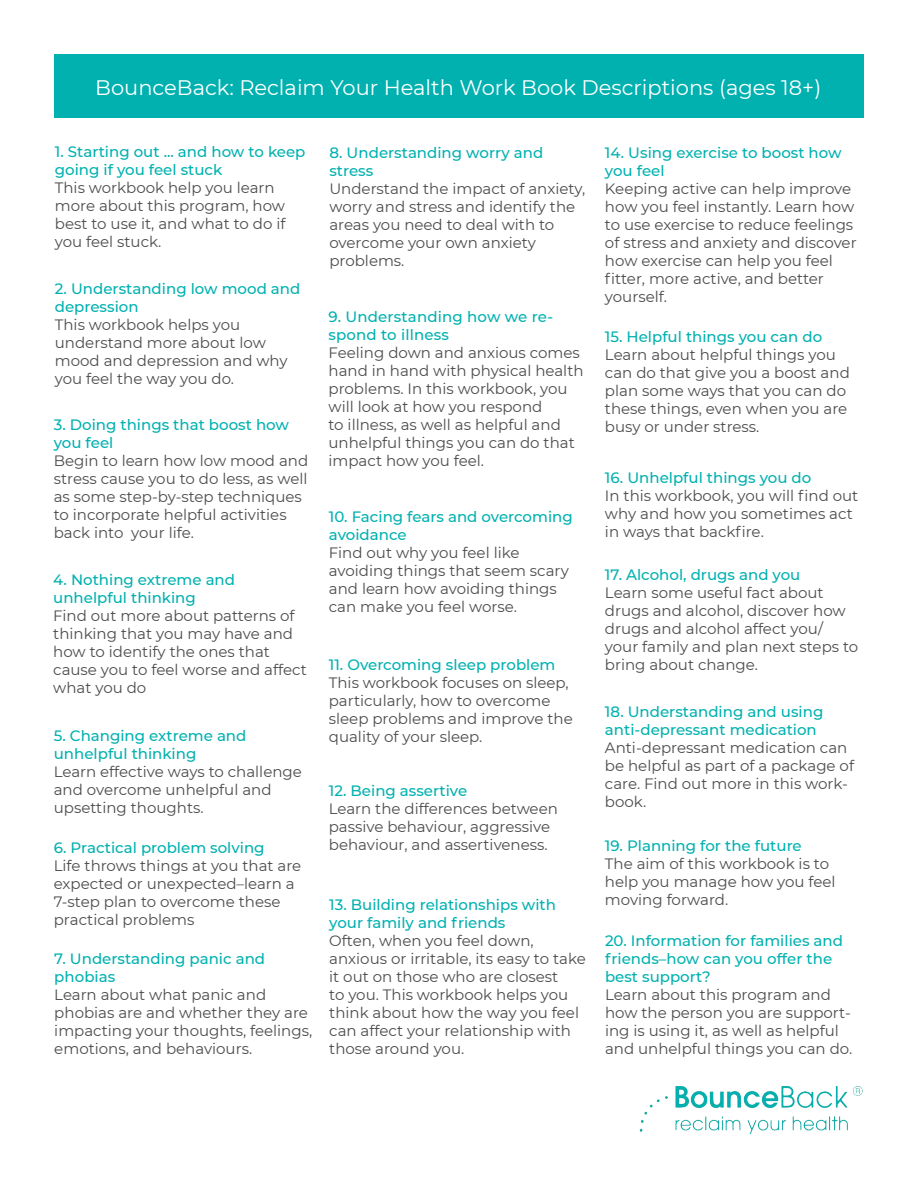
<style>
.page{position:relative;width:918px;height:1188px;background:#fff}
.page>*{position:absolute;margin:0;border:0;box-sizing:border-box;transform-origin:0 0}
.t1{font:21px "Montserrat";color:#fff}
.t2{font:15px/18px "Montserrat";color:#4c4c4c}
.t3{font:500 15px/18px "Montserrat";color:#00b1b0}
</style>
<div class="page">
<div style="left:54px;top:54px;width:810px;height:64px;background:#00b1b0"></div>
<img style="left:639px;top:1087px;width:224px;height:46px">
<p class="t1" style="left:95px;top:73px;width:728px">BounceBack: Reclaim Your Health Work Book Descriptions (ages 18+)</p>
<p class="t3" style="left:55px;top:142px;width:252px">1. Starting out ... and how to keep</p>
<p class="t3" style="left:55px;top:160px;width:169px">going if you feel stuck</p>
<p class="t2" style="left:55px;top:178px;width:232px">This workbook help you learn more about this program, how best to use it, and what to do if you feel stuck.</p>
<p class="t3" style="left:55px;top:279px;width:247px">2. Understanding low mood and</p>
<p class="t3" style="left:55px;top:297px;width:85px">depression</p>
<p class="t2" style="left:55px;top:315px;width:187px">This workbook helps you</p>
<p class="t2" style="left:55px;top:333px;width:234px">understand more about low mood and depression and why you feel the way you do.</p>
<p class="t3" style="left:54px;top:415px;width:237px">3. Doing things that boost how</p>
<p class="t3" style="left:54px;top:433px;width:61px">you feel</p>
<p class="t2" style="left:54px;top:451px;width:256px">Begin to learn how low mood and stress cause you to do less, as well as some step-by-step techniques to incorporate helpful activities back into your life.</p>
<p class="t3" style="left:53px;top:570px;width:183px">4. Nothing extreme and</p>
<p class="t3" style="left:53px;top:588px;width:144px">unhelpful thinking</p>
<p class="t2" style="left:53px;top:607px;width:243px">Find out more about patterns of</p>
<p class="t2" style="left:53px;top:625px;width:255px">thinking that you may have and how to identify the ones that cause you to feel worse and affect what you do</p>
<p class="t3" style="left:54px;top:726px;width:194px">5. Changing extreme and</p>
<p class="t3" style="left:54px;top:744px;width:144px">unhelpful thinking</p>
<p class="t2" style="left:54px;top:762px;width:250px">Learn effective ways to challenge and overcome unhelpful and</p>
<p class="t2" style="left:54px;top:798px;width:151px">upsetting thoughts.</p>
<p class="t3" style="left:54px;top:838px;width:212px">6. Practical problem solving</p>
<p class="t2" style="left:54px;top:856px;width:249px">Life throws things at you that are</p>
<p class="t2" style="left:54px;top:874px;width:242px">expected or unexpected–learn a<br>7-step plan to overcome these</p>
<p class="t2" style="left:54px;top:910px;width:142px">practical problems</p>
<p class="t3" style="left:54px;top:950px;width:212px">7. Understanding panic and</p>
<p class="t3" style="left:54px;top:968px;width:62px">phobias</p>
<p class="t2" style="left:54px;top:986px;width:259px">Learn about what panic and phobias are and whether they are impacting your thoughts, feelings, emotions, and behaviours.</p>
<p class="t3" style="left:329px;top:143px;width:215px">8. Understanding worry and stress</p>
<p class="t2" style="left:329px;top:179px;width:257px">Understand the impact of anxiety,</p>
<p class="t2" style="left:329px;top:197px;width:247px">worry and stress and identify the areas you need to deal with to overcome your own anxiety</p>
<p class="t2" style="left:329px;top:251px;width:77px">problems.</p>
<p class="t3" style="left:329px;top:307px;width:226px">9. Understanding how we re&shy;spond to illness</p>
<p class="t2" style="left:329px;top:343px;width:257px">Feeling down and anxious comes hand in hand with physical health problems. In this workbook, you will look at how you respond<br>to illness, as well as helpful and unhelpful things you can do that impact how you feel.</p>
<p class="t3" style="left:329px;top:507px;width:245px">10. Facing fears and overcoming</p>
<p class="t3" style="left:329px;top:525px;width:79px">avoidance</p>
<p class="t2" style="left:329px;top:543px;width:192px">Find out why you feel like</p>
<p class="t2" style="left:329px;top:561px;width:242px">avoiding things that seem scary and learn how avoiding things can make you feel worse.</p>
<p class="t3" style="left:329px;top:655px;width:228px">11. Overcoming sleep problem</p>
<p class="t2" style="left:329px;top:673px;width:241px">This workbook focuses on sleep,</p>
<p class="t2" style="left:329px;top:691px;width:245px">particularly, how to overcome sleep problems and improve the quality of your sleep.</p>
<p class="t3" style="left:329px;top:781px;width:140px">12. Being assertive</p>
<p class="t2" style="left:329px;top:799px;width:231px">Learn the differences between</p>
<p class="t2" style="left:329px;top:817px;width:223px">passive behaviour, aggressive</p>
<p class="t2" style="left:329px;top:835px;width:220px">behaviour, and assertiveness.</p>
<p class="t3" style="left:329px;top:895px;width:228px">13. Building relationships with your family and friends</p>
<p class="t2" style="left:329px;top:931px;width:206px">Often, when you feel down,</p>
<p class="t2" style="left:329px;top:949px;width:258px">anxious or irritable, its easy to take it out on those who are closest<br>to you. This workbook helps you think about how the way you feel can affect your relationship with those around you.</p>
<p class="t3" style="left:605px;top:143px;width:238px">14. Using exercise to boost how</p>
<p class="t3" style="left:605px;top:161px;width:61px">you feel</p>
<p class="t2" style="left:605px;top:179px;width:253px">Keeping active can help improve how you feel instantly. Learn how to use exercise to reduce feelings of stress and anxiety and discover how exercise can help you feel fitter, more active, and better yourself.</p>
<p class="t3" style="left:605px;top:327px;width:219px">15. Helpful things you can do</p>
<p class="t2" style="left:605px;top:345px;width:246px">Learn about helpful things you can do that give you a boost and plan some ways that you can do these things, even when you are busy or under stress.</p>
<p class="t3" style="left:605px;top:468px;width:208px">16. Unhelpful things you do</p>
<p class="t2" style="left:605px;top:486px;width:255px">In this workbook, you will find out why and how you sometimes act in ways that backfire.</p>
<p class="t3" style="left:605px;top:565px;width:197px">17. Alcohol, drugs and you</p>
<p class="t2" style="left:605px;top:584px;width:255px">Learn some useful fact about drugs and alcohol, discover how drugs and alcohol affect you/ your family and plan next steps to bring about change.</p>
<p class="t3" style="left:605px;top:702px;width:220px">18. Understanding and using</p>
<p class="t3" style="left:605px;top:720px;width:213px">anti-depressant medication</p>
<p class="t2" style="left:605px;top:738px;width:251px">Anti-depressant medication can be helpful as part of a package of care. Find out more in this work&shy;book.</p>
<p class="t3" style="left:605px;top:836px;width:198px">19. Planning for the future</p>
<p class="t2" style="left:605px;top:854px;width:232px">The aim of this workbook is to help you manage how you feel moving forward.</p>
<p class="t3" style="left:605px;top:931px;width:240px">20. Information for families and friends–how can you offer the best support?</p>
<p class="t2" style="left:605px;top:985px;width:249px">Learn about this program and how the person you are support&shy;ing is using it, as well as helpful and unhelpful things you can do.</p>
</div>
